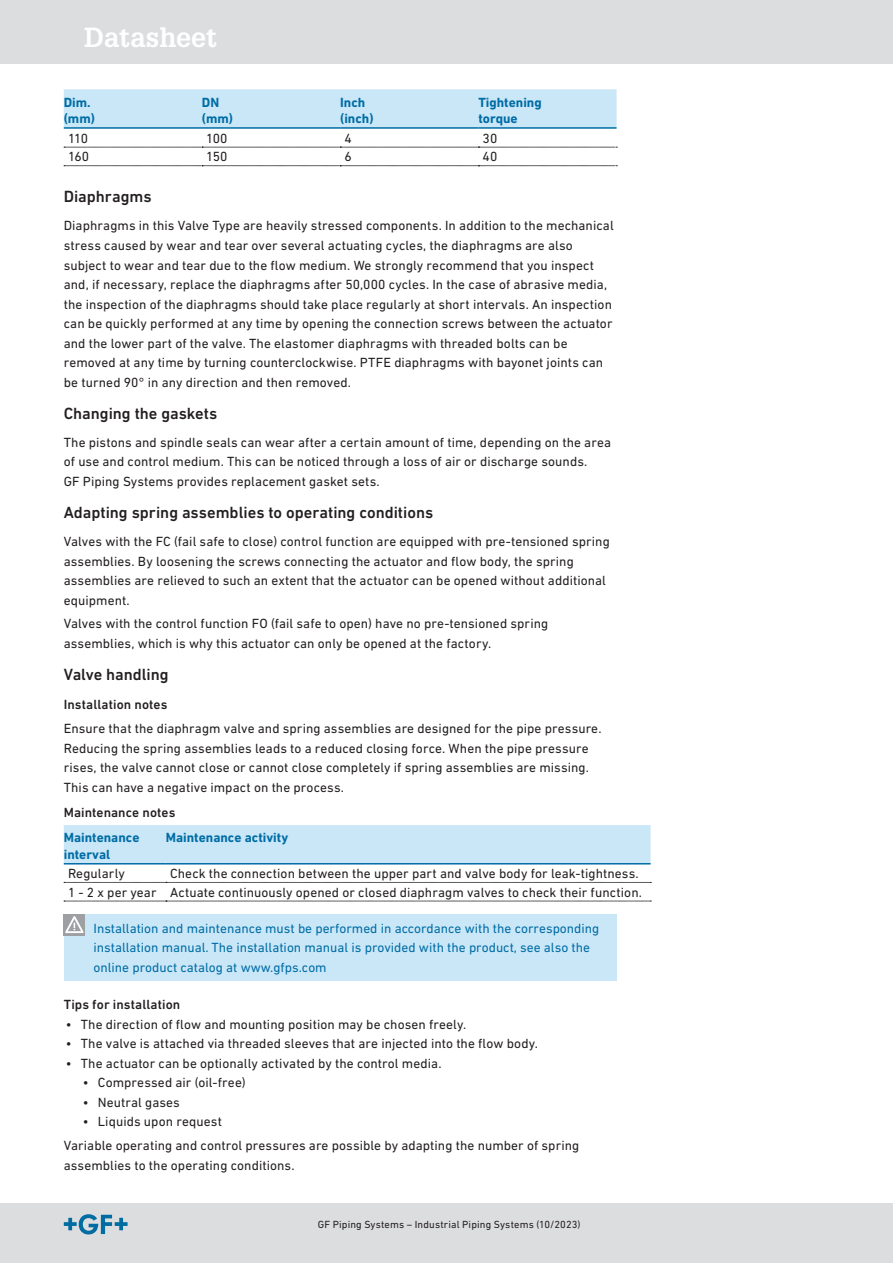
<style>
.page{position:relative;width:893px;height:1263px;background:#fff}
.page>*{position:absolute;margin:0;border:0;box-sizing:border-box;transform-origin:0 0}
.t1{font:700 27px "Glypha LT Pro";color:#fff}
.Überschrift_4__oNr{font:500 16.5px "DIN Next W1 G";color:#231f20}
.Grundtext{font:13.5px/19.5px "DIN Next W1 G";letter-spacing:.005em;color:#231f20}
.Warnhinweis_Titelzeile{font:13.5px/19.5px "DIN Next W1 G";color:#006da5}
.Tabelle_Text_links{font:13.5px "DIN Next W1 G";letter-spacing:.005em;color:#231f20}
.Table-Head-Font-GF-Blue-9pt-bold{font:700 13.5px/16.2px "DIN Next W1 G";color:#006da5}
.Überschrift_5_Spitztitel{font:500 13.5px "DIN Next W1 G";letter-spacing:.005em;color:#231f20}
.t2{font:10.5px "DIN Next W1 G";letter-spacing:.015em;color:#231f20}
</style>
<div class="page">
<div style="left:0;top:1203px;width:893px;height:60px;background:#dcdddf"></div>
<svg style="left:64px;top:1214px;width:64px;height:20px"></svg>
<div style="left:0;top:0;width:893px;height:64px;background:#dcdddf"></div>
<div style="left:64px;top:89px;width:553px;height:38px;background:#cae7f8"></div>
<svg style="left:64px;top:147px;width:553px;height:1px"></svg>
<svg style="left:64px;top:165px;width:553px;height:1px"></svg>
<hr style="left:64px;top:127px;width:138px;height:2px;background:#006da5">
<hr style="left:202px;top:127px;width:138px;height:2px;background:#006da5">
<hr style="left:340px;top:127px;width:138px;height:2px;background:#006da5">
<hr style="left:478px;top:127px;width:139px;height:2px;background:#006da5">
<div style="left:64px;top:825px;width:587px;height:38px;background:#cae7f8"></div>
<svg style="left:64px;top:882px;width:587px;height:1px"></svg>
<svg style="left:64px;top:901px;width:587px;height:1px"></svg>
<hr style="left:64px;top:863px;width:102px;height:1px;background:#006da5">
<hr style="left:166px;top:863px;width:485px;height:1px;background:#006da5">
<div style="left:64px;top:914px;width:553px;height:66px;background:#cae7f8"></div>
<div style="left:64px;top:914px;width:21px;height:21px;background:#9d9fa2"></div>
<svg style="left:65px;top:916px;width:19px;height:17px"></svg>
<h1 class="t1" style="left:84px;top:20px;width:134px">Datasheet</h1>
<p class="Table-Head-Font-GF-Blue-9pt-bold" style="left:64px;top:94px;width:28px">Dim.</p>
<p class="Table-Head-Font-GF-Blue-9pt-bold" style="left:64px;top:110px;width:33px">(mm)</p>
<p class="Table-Head-Font-GF-Blue-9pt-bold" style="left:202px;top:94px;width:19px">DN</p>
<p class="Table-Head-Font-GF-Blue-9pt-bold" style="left:202px;top:110px;width:33px">(mm)</p>
<p class="Table-Head-Font-GF-Blue-9pt-bold" style="left:340px;top:94px;width:27px">Inch</p>
<p class="Table-Head-Font-GF-Blue-9pt-bold" style="left:340px;top:110px;width:35px">(inch)</p>
<p class="Table-Head-Font-GF-Blue-9pt-bold" style="left:478px;top:94px;width:65px">Tightening</p>
<p class="Table-Head-Font-GF-Blue-9pt-bold" style="left:478px;top:110px;width:41px">torque</p>
<p class="Tabelle_Text_links" style="left:68px;top:130px;width:22px">110</p>
<p class="Tabelle_Text_links" style="left:206px;top:130px;width:23px">100</p>
<p class="Tabelle_Text_links" style="left:344px;top:130px;width:9px">4</p>
<p class="Tabelle_Text_links" style="left:483px;top:130px;width:16px">30</p>
<p class="Tabelle_Text_links" style="left:68px;top:149px;width:23px">160</p>
<p class="Tabelle_Text_links" style="left:206px;top:149px;width:23px">150</p>
<p class="Tabelle_Text_links" style="left:344px;top:149px;width:9px">6</p>
<p class="Tabelle_Text_links" style="left:483px;top:149px;width:16px">40</p>
<p class="Überschrift_4__oNr" style="left:64px;top:187px;width:89px">Diaphragms</p>
<p class="Grundtext" style="left:64px;top:216px;width:551px">Diaphragms in this Valve Type are heavily stressed components. In addition to the mechanical stress caused by wear and tear over several actuating cycles, the diaphragms are also subject to wear and tear due to the flow medium. We strongly recommend that you inspect and, if necessary, replace the diaphragms after 50,000 cycles. In the case of abrasive media, the inspection of the diaphragms should take place regularly at short intervals. An inspection can be quickly performed at any time by opening the connection screws between the actuator and the lower part of the valve. The elastomer diaphragms with threaded bolts can be removed at any time by turning counterclockwise. PTFE diaphragms with bayonet joints can be turned 90° in any direction and then removed.</p>
<p class="Überschrift_4__oNr" style="left:64px;top:404px;width:155px">Changing the gaskets</p>
<p class="Grundtext" style="left:64px;top:432px;width:549px">The pistons and spindle seals can wear after a certain amount of time, depending on the area of use and control medium. This can be noticed through a loss of air or discharge sounds.<br>GF Piping Systems provides replacement gasket sets.</p>
<p class="Überschrift_4__oNr" style="left:64px;top:503px;width:371px">Adapting spring assemblies to operating conditions</p>
<p class="Grundtext" style="left:64px;top:531px;width:548px">Valves with the FC (fail safe to close) control function are equipped with pre-tensioned spring assemblies. By loosening the screws connecting the actuator and flow body, the spring assemblies are relieved to such an extent that the actuator can be opened without additional equipment.</p>
<p class="Grundtext" style="left:64px;top:614px;width:486px">Valves with the control function FO (fail safe to open) have no pre-tensioned spring assemblies, which is why this actuator can only be opened at the factory.</p>
<p class="Überschrift_4__oNr" style="left:64px;top:665px;width:106px">Valve handling</p>
<p class="Überschrift_5_Spitztitel" style="left:64px;top:697px;width:105px">Installation notes</p>
<p class="Grundtext" style="left:64px;top:719px;width:539px">Ensure that the diaphragm valve and spring assemblies are designed for the pipe pressure.<br>Reducing the spring assemblies leads to a reduced closing force. When the pipe pressure rises, the valve cannot close or cannot close completely if spring assemblies are missing.<br>This can have a negative impact on the process.</p>
<p class="Überschrift_5_Spitztitel" style="left:64px;top:804px;width:113px">Maintenance notes</p>
<p class="Table-Head-Font-GF-Blue-9pt-bold" style="left:64px;top:830px;width:77px">Maintenance interval</p>
<p class="Table-Head-Font-GF-Blue-9pt-bold" style="left:166px;top:830px;width:124px">Maintenance activity</p>
<p class="Tabelle_Text_links" style="left:68px;top:866px;width:58px">Regularly</p>
<p class="Tabelle_Text_links" style="left:170px;top:866px;width:470px">Check the connection between the upper part and valve body for leak-tightness.</p>
<p class="Tabelle_Text_links" style="left:68px;top:884px;width:90px">1 - 2 x per year</p>
<p class="Tabelle_Text_links" style="left:170px;top:884px;width:473px">Actuate continuously opened or closed diaphragm valves to check their function.</p>
<p class="Warnhinweis_Titelzeile" style="left:94px;top:918px;width:507px">Installation and maintenance must be performed in accordance with the corresponding installation manual. The installation manual is provided with the product, see also the online product catalog at www.gfps.com</p>
<p class="Überschrift_5_Spitztitel" style="left:64px;top:997px;width:118px">Tips for installation</p>
<p class="Grundtext" style="left:66px;top:1014px;width:402px">• The direction of flow and mounting position may be chosen freely.</p>
<p class="Grundtext" style="left:66px;top:1034px;width:474px">• The valve is attached via threaded sleeves that are injected into the flow body.</p>
<p class="Grundtext" style="left:66px;top:1053px;width:377px">• The actuator can be optionally activated by the control media.</p>
<p class="Grundtext" style="left:83px;top:1073px;width:164px">• Compressed air (oil-free)</p>
<p class="Grundtext" style="left:83px;top:1092px;width:98px">• Neutral gases</p>
<p class="Grundtext" style="left:83px;top:1112px;width:141px">• Liquids upon request</p>
<p class="Grundtext" style="left:64px;top:1136px;width:517px">Variable operating and control pressures are possible by adapting the number of spring assemblies to the operating conditions.</p>
<p class="t2" style="left:318px;top:1219px;width:264px">GF Piping Systems – Industrial Piping Systems (10/2023)</p>
</div>
